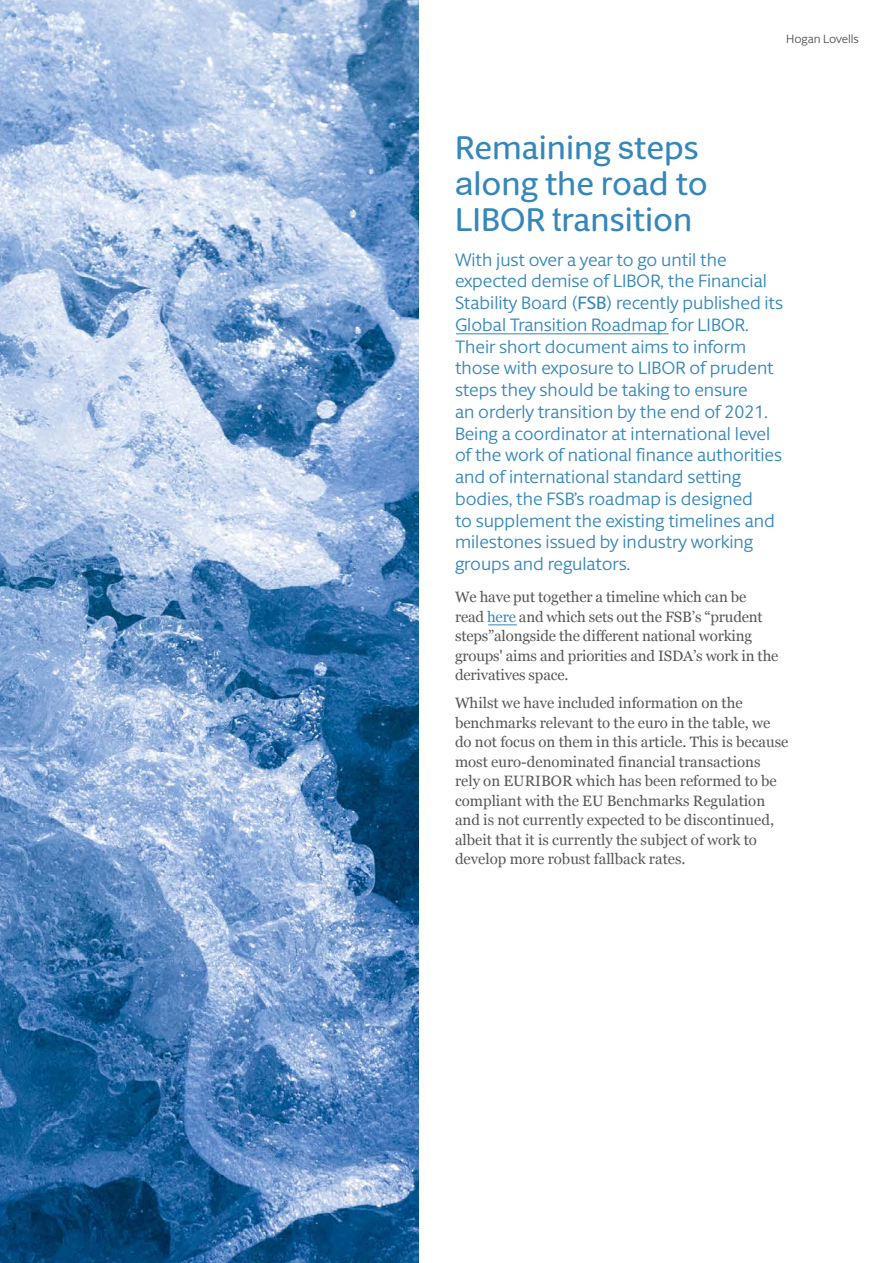
<style>
.page{position:relative;width:893px;height:1263px;background:#fff}
.page>*{position:absolute;margin:0;border:0;box-sizing:border-box;transform-origin:0 0}
.t1{font:500 33px/36px "Berlingske Sans Round";color:#3587bb}
.t2{font:18px/21.8px "Berlingske Sans Round";color:#3587bb}
.t3{font:15px/19.5px "Georgia";color:#575756}
.t4{font:12px "Berlingske Sans Round";letter-spacing:-.01em;color:#575756}
.s1{font-family:"Arial";font-weight:400;color:#3487bb}
.s2{font-weight:500}
.s3{color:#3587bb}
</style>
<div class="page">
<img style="left:0;top:0;width:419px;height:1263px">
<hr style="left:456px;top:333px;width:212px;height:1px;background:#3587bb">
<svg style="left:488px;top:624px;width:29px;height:1px"></svg>
<p class="t4" style="left:786px;top:31px;width:74px">Hogan Lovells</p>
<h1 class="t1" style="left:455px;top:128px;width:254px">Remaining <span class="s1">s</span>teps <span class="s1">a</span>long the <span class="s1">r</span>oad to<br>LIBOR <span class="s1">t</span>ransition</h1>
<p class="t2" style="left:455px;top:248px;width:330px">With just over a year to go until the expected demise of LIBOR, the Financial Stability Board (<span class="s2">FSB</span>) recently published its Global Transition Roadmap for LIBOR.<br>Their short document aims to inform those with exposure to LIBOR of prudent steps they should be taking to ensure<br>an orderly transition by the end of 2021.<br>Being a coordinator at international level of the work of national finance authorities and of international standard setting bodies, the FSB’s roadmap is designed<br>to supplement the existing timelines and milestones issued by industry working groups and regulators.</p>
<p class="t3" style="left:455px;top:587px;width:325px">We have put together a timeline which can be read <span class="s3">here</span> and which sets out the FSB’s “prudent steps”alongside the different national working groups' aims and priorities and ISDA’s work in the derivatives space.</p>
<p class="t3" style="left:455px;top:693px;width:335px">Whilst we have included information on the benchmarks relevant to the euro in the table, we do not focus on them in this article. This is because most euro-denominated financial transactions rely on EURIBOR which has been reformed to be compliant with the EU Benchmarks Regulation and is not currently expected to be discontinued, albeit that it is currently the subject of work to develop more robust fallback rates.</p>
</div>
